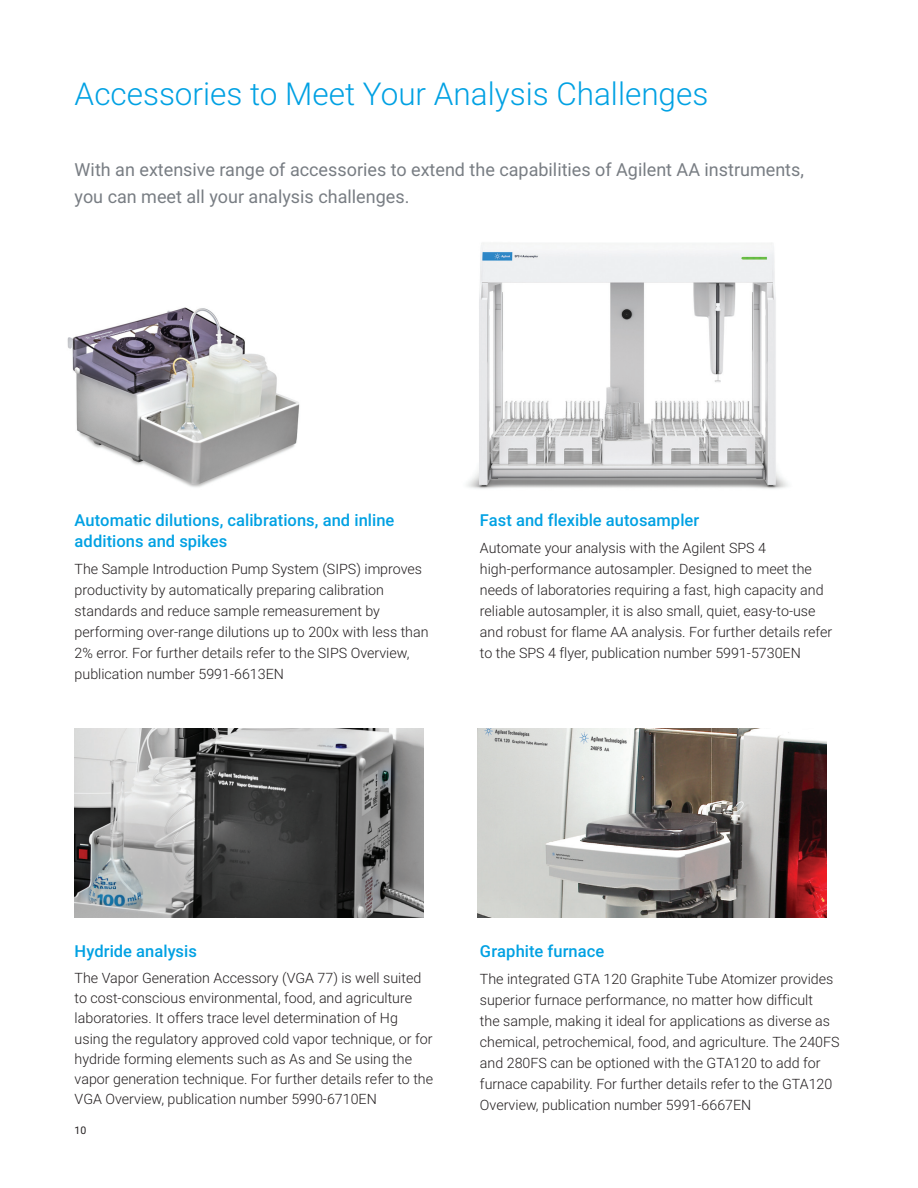
<style>
.page{position:relative;width:918px;height:1188px;background:#fff}
.page>*{position:absolute;margin:0;border:0;box-sizing:border-box;transform-origin:0 0}
.BROCHURE_int_head_bl{font:300 31.5px "Roboto";color:#00a1e3}
.BROCHURE_paragraph_g{font:18px/27px "Roboto";color:#787d83}
.BROCHURE_subhead_blu{font:500 16.5px/21px "Roboto";letter-spacing:.005em;color:#00a1e3}
.BROCHURE_text_black{font:300 14.25px/21px "Roboto";color:#231f20}
.t1{font:10.5px "Roboto";color:#231f20}
</style>
<div class="page">
<img style="left:67px;top:307px;width:233px;height:181px">
<img style="left:75px;top:728px;width:348px;height:190px">
<img style="left:478px;top:728px;width:349px;height:190px">
<img style="left:467px;top:243px;width:321px;height:246px">
<p class="BROCHURE_int_head_bl" style="left:75px;top:71px;width:635px">Accessories to Meet Your Analysis Challenges</p>
<p class="BROCHURE_paragraph_g" style="left:75px;top:155px;width:731px">With an extensive range of accessories to extend the capabilities of Agilent AA instruments, you can meet all your analysis challenges.</p>
<p class="BROCHURE_subhead_blu" style="left:75px;top:509px;width:321px">Automatic dilutions, calibrations, and inline additions and spikes</p>
<p class="BROCHURE_text_black" style="left:75px;top:557px;width:355px">The Sample Introduction Pump System (SIPS) improves productivity by automatically preparing calibration standards and reduce sample remeasurement by performing over-range dilutions up to 200x with less than 2% error. For further details refer to the SIPS Overview, publication number 5991-6613EN</p>
<p class="BROCHURE_subhead_blu" style="left:480px;top:509px;width:221px">Fast and flexible autosampler</p>
<p class="BROCHURE_text_black" style="left:480px;top:536px;width:354px">Automate your analysis with the Agilent SPS 4 high-performance autosampler. Designed to meet the needs of laboratories requiring a fast, high capacity and reliable autosampler, it is also small, quiet, easy-to-use and robust for flame AA analysis. For further details refer to the SPS 4 flyer, publication number 5991-5730EN</p>
<p class="BROCHURE_subhead_blu" style="left:75px;top:940px;width:124px">Hydride analysis</p>
<p class="BROCHURE_text_black" style="left:75px;top:967px;width:360px;line-height:20.2px">The Vapor Generation Accessory (VGA 77) is well suited to cost-conscious environmental, food, and agriculture laboratories. It offers trace level determination of Hg using the regulatory approved cold vapor technique, or for hydride forming elements such as As and Se using the vapor generation technique. For further details refer to the VGA Overview, publication number 5990-6710EN</p>
<p class="t1" style="left:75px;top:1123px;width:13px">10</p>
<p class="BROCHURE_subhead_blu" style="left:480px;top:940px;width:126px">Graphite furnace</p>
<p class="BROCHURE_text_black" style="left:480px;top:968px;width:361px">The integrated GTA 120 Graphite Tube Atomizer provides superior furnace performance, no matter how difficult<br>the sample, making it ideal for applications as diverse as chemical, petrochemical, food, and agriculture. The 240FS and 280FS can be optioned with the GTA120 to add for furnace capability. For further details refer to the GTA120<br>Overview, publication number 5991-6667EN</p>
</div>
